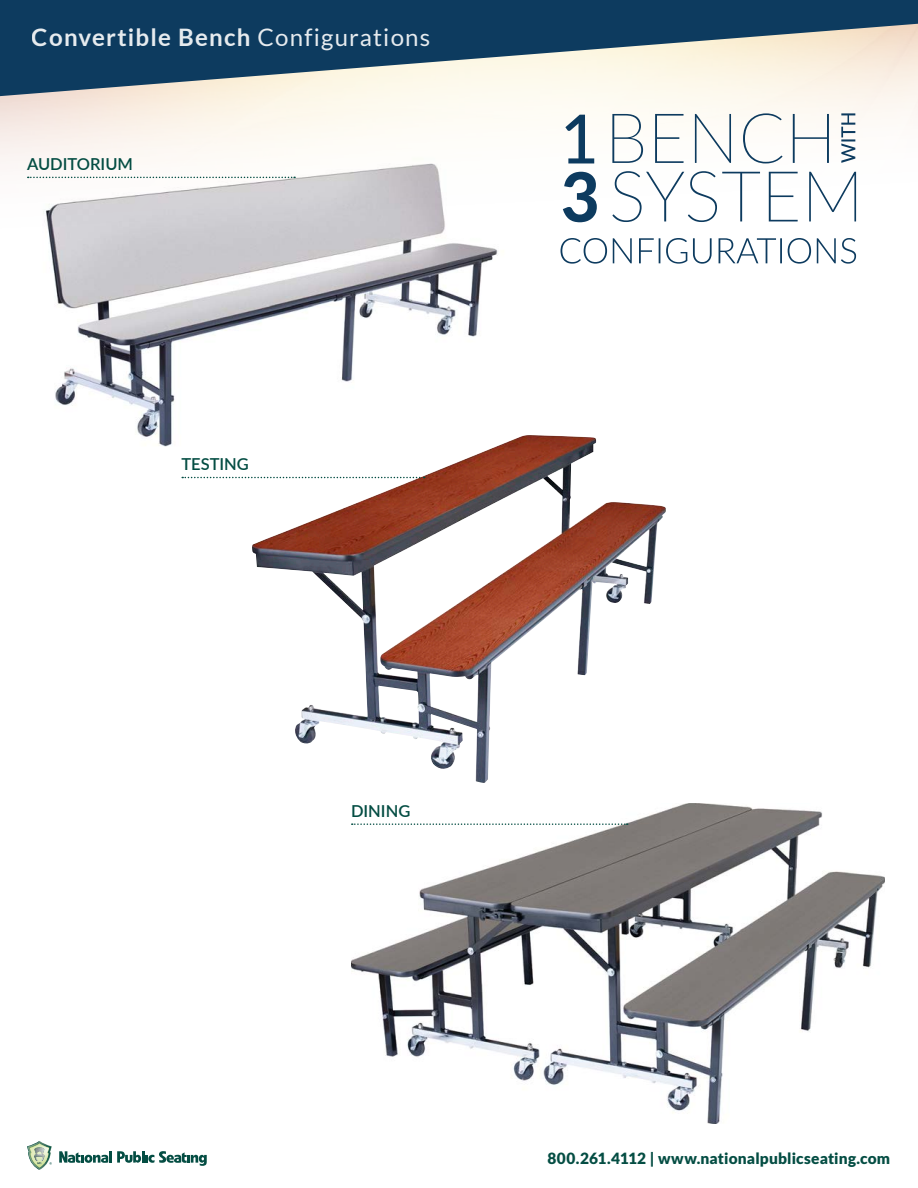
<style>
.page{position:relative;width:918px;height:1188px;background:#fff}
.page>*{position:absolute;margin:0;border:0;box-sizing:border-box;transform-origin:0 0}
.t1{font:700 24.15px "Lato";letter-spacing:.05em;color:#fff}
.Section_Header{font:600 16.5px "Lato";color:#044d43}
.t2{font:900 15.45px "Lato";letter-spacing:.005em;color:#044d43}
.s1{font-weight:400}
</style>
<div class="page">
<img style="left:0;top:96px;width:918px;height:161px">
<svg style="left:0;top:0;width:918px;height:96px;background:#667f90"></svg>
<svg style="left:59px;top:1151px;width:148px;height:15px"></svg>
<svg style="left:27px;top:1141px;width:25px;height:29px"></svg>
<img style="left:32px;top:147px;width:480px;height:300px">
<img style="left:252px;top:435px;width:412px;height:348px">
<img style="left:351px;top:803px;width:534px;height:320px">
<svg style="left:28px;top:177px;width:267px;height:1px"></svg>
<svg style="left:182px;top:477px;width:243px;height:1px"></svg>
<svg style="left:352px;top:823px;width:276px;height:2px"></svg>
<svg style="left:612px;top:171px;width:244px;height:51px"></svg>
<svg style="left:612px;top:113px;width:217px;height:50px"></svg>
<svg style="left:565px;top:115px;width:29px;height:48px"></svg>
<svg style="left:841px;top:113px;width:14px;height:50px"></svg>
<svg style="left:563px;top:172px;width:34px;height:50px"></svg>
<svg style="left:561px;top:238px;width:295px;height:26px"></svg>
<h1 class="t1" style="left:32px;top:24px;width:400px">Convertible Bench <span class="s1">Configurations</span></h1>
<p class="Section_Header" style="left:27px;top:152px;width:108px">AUDITORIUM</p>
<p class="Section_Header" style="left:181px;top:452px;width:69px">TESTING</p>
<p class="Section_Header" style="left:351px;top:799px;width:61px">DINING</p>
<p class="t2" style="left:547px;top:1149px;width:344px">800.261.4112 | www.nationalpublicseating.com</p>
</div>
